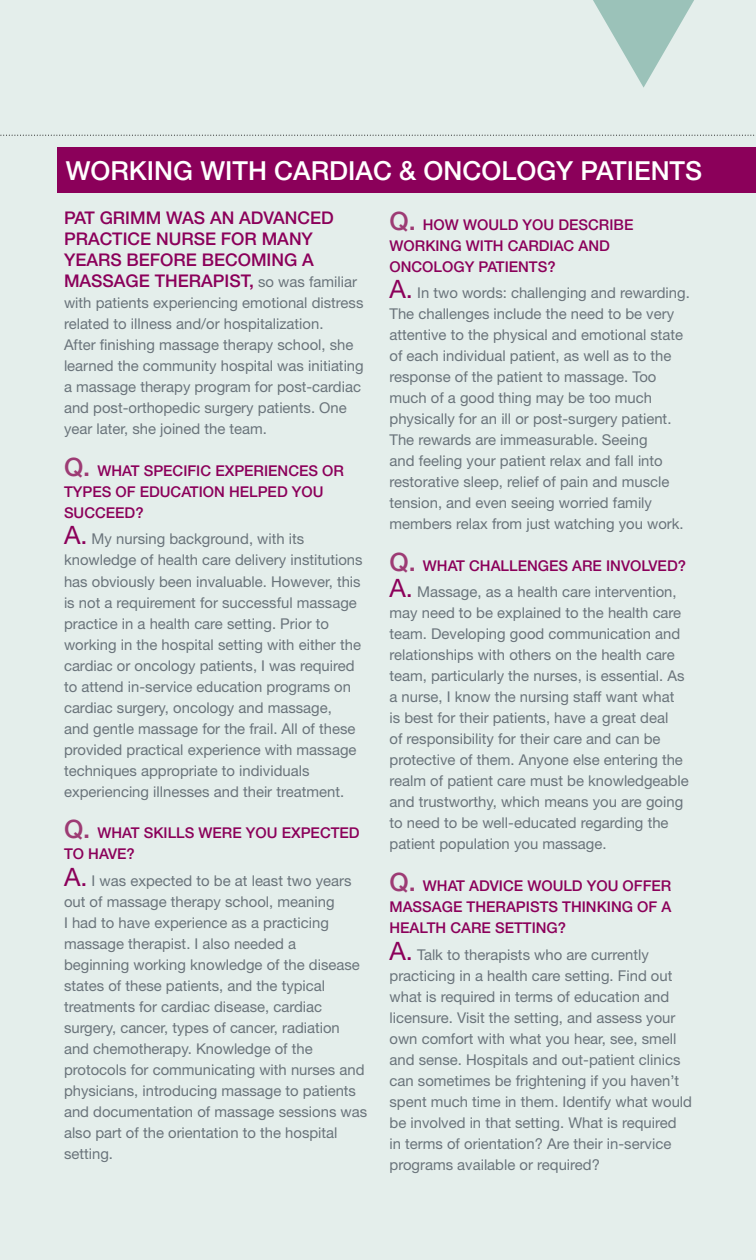
<style>
.page{position:relative;width:756px;height:1260px;background:#e4eeeb}
.page>*{position:absolute;margin:0;border:0;box-sizing:border-box;transform-origin:0 0}
.t1{font:500 26.25px "Helvetica Neue LT Std";color:#fff}
.t2{font:500 17.5px/21px "Helvetica Neue LT Std";color:#8b005a}
.t3{font:14.88px/21px "Helvetica Neue LT Std";color:#6a747b}
.t4{font:500 14.88px/21px "Helvetica Neue LT Std";color:#8b005a}
.s1{font-weight:400;font-size:14.88px;color:#6a747b}
.s2{font-size:25.38px;color:#9d3b74}
.s3{font-size:25.38px;color:#8b005a}
.s4{font-weight:500;font-size:25.38px;color:#9d3b74}
.s5{font-weight:500;color:#8b005a}
</style>
<div class="page">
<svg style="left:0;top:135px;width:755px;height:1px"></svg>
<svg style="left:593px;top:0;width:101px;height:88px"></svg>
<div style="left:57px;top:147px;width:699px;height:45px;background:#8b005a"></div>
<h1 class="t1" style="left:66px;top:155px;width:638px">WORKING WITH CARDIAC &amp; ONCOLOGY PATIENTS</h1>
<p class="t2" style="left:64px;top:207px;width:294px">PAT GRIMM WAS AN ADVANCED<br>PRACTICE NURSE FOR MANY<br>YEARS BEFORE BECOMING A<br>MASSAGE THERAPIST, <span class="s1">so was familiar</span></p>
<p class="t3" style="left:64px;top:292px;width:301px">with patients experiencing emotional distress related to illness and/or hospitalization.<br>After finishing massage therapy school, she learned the community hospital was initiating a massage therapy program for post-cardiac and post-orthopedic surgery patients. One year later, she joined the team.</p>
<p class="t4" style="left:64px;top:460px;width:282px"><span class="s2">Q.</span> WHAT SPECIFIC EXPERIENCES OR<br>TYPES OF EDUCATION HELPED YOU<br>SUCCEED?</p>
<p class="t3" style="left:64px;top:529px;width:300px"><span class="s3">A.</span> My nursing background, with its knowledge of health care delivery institutions has obviously been invaluable. However, this is not a requirement for successful massage practice in a health care setting. Prior to working in the hospital setting with either the cardiac or oncology patients, I was required to attend in-service education programs on cardiac surgery, oncology and massage,<br>and gentle massage for the frail. All of these provided practical experience with massage techniques appropriate to individuals experiencing illnesses and their treatment.</p>
<p class="t4" style="left:64px;top:823px;width:297px"><span class="s2">Q.</span> WHAT SKILLS WERE YOU EXPECTED<br>TO HAVE?</p>
<p class="t3" style="left:64px;top:870px;width:305px"><span class="s3">A.</span> I was expected to be at least two years out of massage therapy school, meaning<br>I had to have experience as a practicing massage therapist. I also needed a<br>beginning working knowledge of the disease states of these patients, and the typical treatments for cardiac disease, cardiac surgery, cancer, types of cancer, radiation and chemotherapy. Knowledge of the protocols for communicating with nurses and physicians, introducing massage to patients and documentation of massage sessions was also part of the orientation to the hospital setting.</p>
<p class="t4" style="left:390px;top:214px;width:245px"><span class="s2">Q.</span> HOW WOULD YOU DESCRIBE<br>WORKING WITH CARDIAC AND<br>ONCOLOGY PATIENTS?</p>
<p class="t3" style="left:390px;top:282px;width:302px"><span class="s3">A.</span> In two words: challenging and rewarding.<br>The challenges include the need to be very attentive to the physical and emotional state of each individual patient, as well as to the response of the patient to massage. Too much of a good thing may be too much physically for an ill or post-surgery patient.<br>The rewards are immeasurable. Seeing<br>and feeling your patient relax and fall into restorative sleep, relief of pain and muscle tension, and even seeing worried family members relax from just watching you work.</p>
<p class="t3" style="left:390px;top:553px;width:298px;line-height:26.2px"><span class="s4">Q.</span> <span class="s5">WHAT CHALLENGES ARE INVOLVED?<br></span><span class="s3">A.</span> Massage, as a health care intervention,</p>
<p class="t3" style="left:390px;top:602px;width:301px">may need to be explained to the health care team. Developing good communication and relationships with others on the health care team, particularly the nurses, is essential. As a nurse, I know the nursing staff want what is best for their patients, have a great deal<br>of responsibility for their care and can be protective of them. Anyone else entering the realm of patient care must be knowledgeable and trustworthy, which means you are going to need to be well-educated regarding the patient population you massage.</p>
<p class="t4" style="left:390px;top:875px;width:283px;text-align:justify"><span class="s2">Q.</span> WHAT ADVICE WOULD YOU OFFER MASSAGE THERAPISTS THINKING OF A HEALTH CARE SETTING?</p>
<p class="t3" style="left:390px;top:944px;width:304px"><span class="s3">A.</span> Talk to therapists who are currently practicing in a health care setting. Find out what is required in terms of education and licensure. Visit the setting, and assess your own comfort with what you hear, see, smell and sense. Hospitals and out-patient clinics can sometimes be frightening if you haven’t spent much time in them. Identify what would be involved in that setting. What is required<br>in terms of orientation? Are their in-service programs available or required?</p>
</div>
